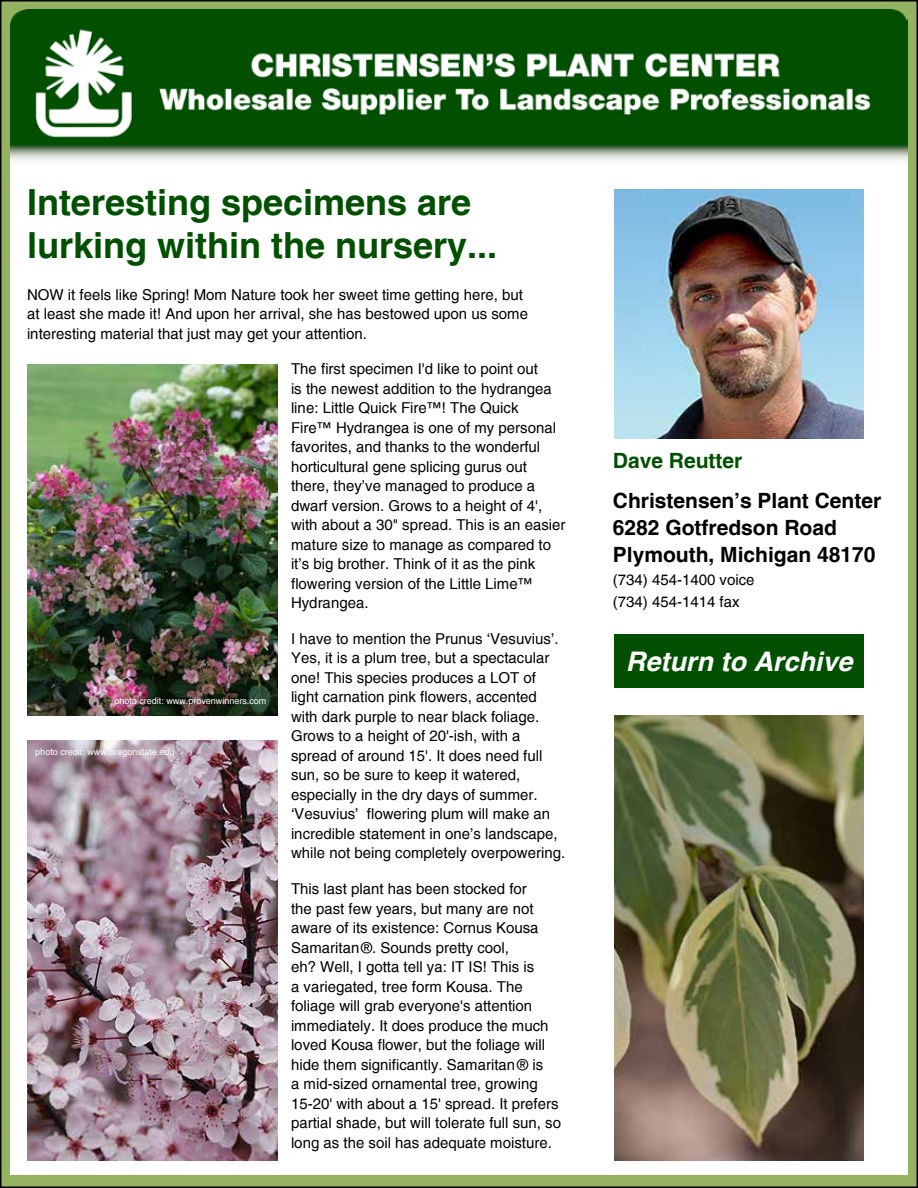
<style>
.page{position:relative;width:918px;height:1188px;background:#fff}
.page>*{position:absolute;margin:0;border:0;box-sizing:border-box;transform-origin:0 0}
.t1{font:700 36px/43.2px "Helvetica";color:#005000}
.t2{font:italic 700 27px "Helvetica";color:#fff}
.t3{font:700 21px/27px "Helvetica";color:#000}
.t4{font:700 21px "Helvetica";color:#005000}
.t5{font:15px/19.5px "Helvetica";color:#000}
.t6{font:9px "Helvetica";color:#fff}
</style>
<div class="page">
<div style="left:1px;top:1px;width:916px;height:1186px;background:#93b361"></div>
<div style="left:10px;top:155px;width:898px;height:1019px;background:#fff"></div>
<img style="left:10px;top:9px;width:898px;height:152px">
<div style="left:614px;top:634px;width:250px;height:54px;background:#005000"></div>
<img style="left:614px;top:189px;width:250px;height:250px">
<img style="left:28px;top:364px;width:250px;height:352px">
<img style="left:28px;top:740px;width:250px;height:421px">
<img style="left:614px;top:716px;width:250px;height:445px">
<h1 class="t1" style="left:27px;top:183px;width:472px">Interesting specimens are lurking within the nursery...</h1>
<p class="t5" style="left:27px;top:285px;width:503px">NOW it feels like Spring! Mom Nature took her sweet time getting here, but at least she made it! And upon her arrival, she has bestowed upon us some interesting material that just may get your attention.</p>
<p class="t5" style="left:291px;top:360px;width:276px">The first specimen I'd like to point out<br>is the newest addition to the hydrangea line: Little Quick Fire™! The Quick<br>Fire™ Hydrangea is one of my personal favorites, and thanks to the wonderful horticultural gene splicing gurus out there, they’ve managed to produce a dwarf version. Grows to a height of 4', with about a 30" spread. This is an easier mature size to manage as compared to it’s big brother. Think of it as the pink flowering version of the Little Lime™ Hydrangea.</p>
<p class="t5" style="left:291px;top:629px;width:276px">I have to mention the Prunus ‘Vesuvius’.<br>Yes, it is a plum tree, but a spectacular one! This species produces a LOT of light carnation pink flowers, accented with dark purple to near black foliage.<br>Grows to a height of 20'-ish, with a spread of around 15'. It does need full sun, so be sure to keep it watered, especially in the dry days of summer. ‘Vesuvius’ flowering plum will make an incredible statement in one’s landscape, while not being completely overpowering.</p>
<p class="t5" style="left:291px;top:880px;width:272px">This last plant has been stocked for<br>the past few years, but many are not aware of its existence: Cornus Kousa Samaritan®. Sounds pretty cool,<br>eh? Well, I gotta tell ya: IT IS! This is<br>a variegated, tree form Kousa. The foliage will grab everyone's attention immediately. It does produce the much loved Kousa flower, but the foliage will hide them significantly. Samaritan® is<br>a mid-sized ornamental tree, growing 15-20' with about a 15' spread. It prefers partial shade, but will tolerate full sun, so long as the soil has adequate moisture.</p>
<p class="t6" style="left:114px;top:696px;width:154px">photo credit: www.provenwinners.com</p>
<p class="t6" style="left:35px;top:747px;width:141px">photo credit: www.oregonstate.edu</p>
<h3 class="t4" style="left:613px;top:447px;width:131px">Dave Reutter</h3>
<h3 class="t3" style="left:613px;top:488px;width:270px">Christensen’s Plant Center<br>6282 Gotfredson Road<br>Plymouth, Michigan 48170</h3>
<p class="t5" style="left:613px;top:569px;width:143px;line-height:22.5px">(734) 454-1400 voice (734) 454-1414 fax</p>
<h2 class="t2" style="left:626px;top:645px;width:228px">Return to Archive</h2>
</div>
